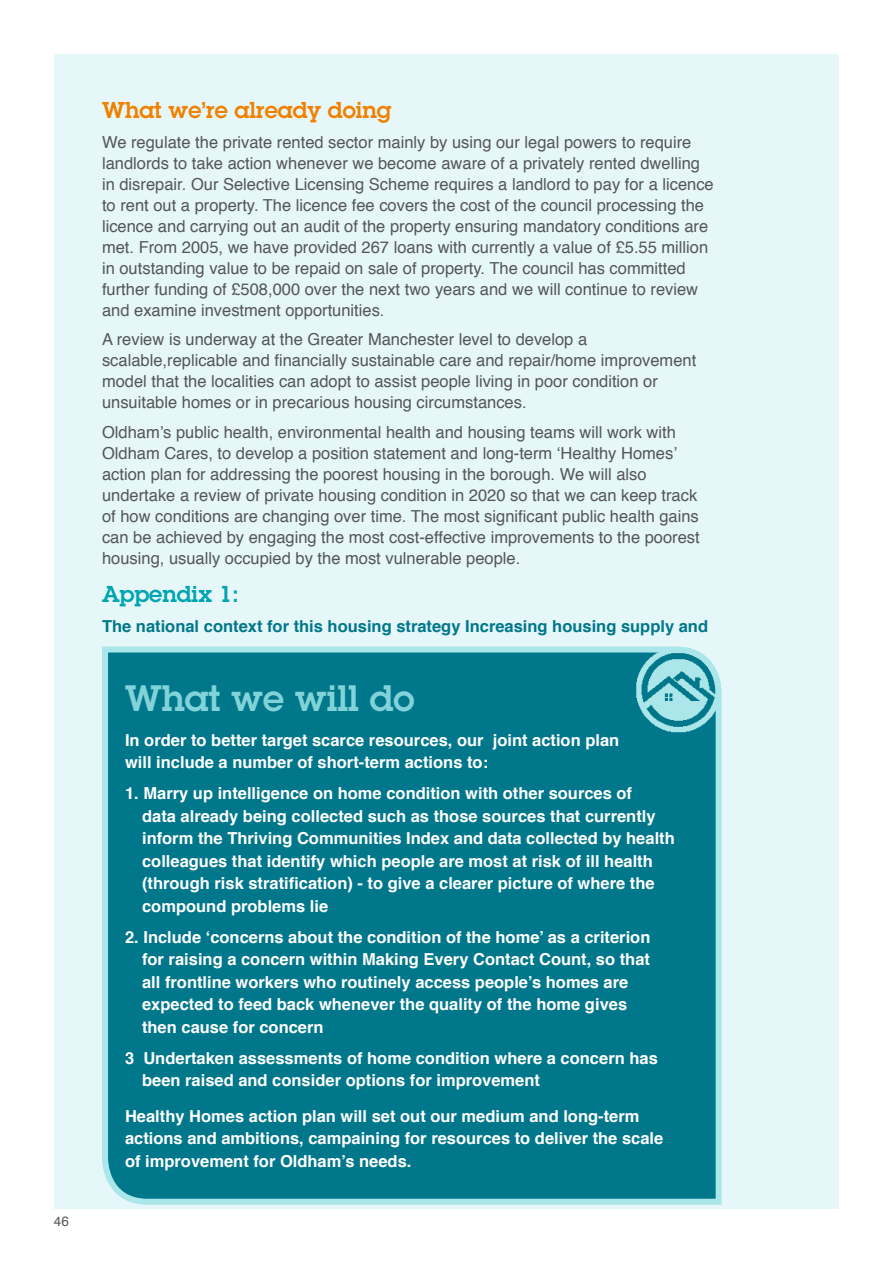
<style>
.page{position:relative;width:893px;height:1263px;background:#fff}
.page>*{position:absolute;margin:0;border:0;box-sizing:border-box;transform-origin:0 0}
.t1{font:600 36px "Lubalin Graph Std";color:#82d3d9}
.t2{font:600 22.5px "Lubalin Graph Std";color:#f08100}
.t3{font:600 22.5px "Lubalin Graph Std";color:#00a5b1}
.t4{font:16.5px/21px "Helvetica";color:#545656}
.t5{font:700 16.5px/22.5px "Helvetica";color:#fff}
.t6{font:700 16.5px "Helvetica";color:#00778a}
.t7{font:13.5px "Helvetica";color:#545656}
</style>
<div class="page">
<div style="left:54px;top:54px;width:785px;height:1155px;background:#e6f7f9"></div>
<div style="left:102px;top:646px;width:620px;height:559px;background:#00778a"></div>
<img style="left:634px;top:646px;width:88px;height:89px">
<p class="t7" style="left:54px;top:1211px;width:17px">46</p>
<h2 class="t2" style="left:102px;top:95px;width:291px">What we’re already doing</h2>
<p class="t4" style="left:102px;top:132px;width:613px">We regulate the private rented sector mainly by using our legal powers to require landlords to take action whenever we become aware of a privately rented dwelling in disrepair. Our Selective Licensing Scheme requires a landlord to pay for a licence to rent out a property. The licence fee covers the cost of the council processing the licence and carrying out an audit of the property ensuring mandatory conditions are met. From 2005, we have provided 267 loans with currently a value of £5.55 million in outstanding value to be repaid on sale of property. The council has committed further funding of £508,000 over the next two years and we will continue to review and examine investment opportunities.</p>
<p class="t4" style="left:102px;top:329px;width:596px">A review is underway at the Greater Manchester level to develop a scalable,replicable and financially sustainable care and repair/home improvement model that the localities can adopt to assist people living in poor condition or unsuitable homes or in precarious housing circumstances.</p>
<p class="t4" style="left:102px;top:422px;width:599px">Oldham’s public health, environmental health and housing teams will work with Oldham Cares, to develop a position statement and long-term ‘Healthy Homes’ action plan for addressing the poorest housing in the borough. We will also undertake a review of private housing condition in 2020 so that we can keep track of how conditions are changing over time. The most significant public health gains can be achieved by engaging the most cost-effective improvements to the poorest housing, usually occupied by the most vulnerable people.</p>
<h2 class="t3" style="left:102px;top:579px;width:138px">Appendix 1:</h2>
<p class="t6" style="left:102px;top:613px;width:608px">The national context for this housing strategy Increasing housing supply and</p>
<h1 class="t1" style="left:125px;top:674px;width:291px">What we will do</h1>
<p class="t5" style="left:125px;top:729px;width:496px">In order to better target scarce resources, our joint action plan will include a number of short-term actions to:</p>
<p class="t5" style="left:142px;top:782px;width:534px;text-indent:-17px">1. Marry up intelligence on home condition with other sources of<br>data already being collected such as those sources that currently inform the Thriving Communities Index and data collected by health colleagues that identify which people are most at risk of ill health (through risk stratification) - to give a clearer picture of where the compound problems lie</p>
<p class="t5" style="left:142px;top:926px;width:510px;text-indent:-17px">2. Include ‘concerns about the condition of the home’ as a criterion for raising a concern within Making Every Contact Count, so that all frontline workers who routinely access people’s homes are expected to feed back whenever the quality of the home gives then cause for concern</p>
<p class="t5" style="left:142px;top:1047px;width:517px;text-indent:-17px">3 Undertaken assessments of home condition where a concern has been raised and consider options for improvement</p>
<p class="t5" style="left:125px;top:1105px;width:540px">Healthy Homes action plan will set out our medium and long-term actions and ambitions, campaining for resources to deliver the scale of improvement for Oldham’s needs.</p>
</div>
